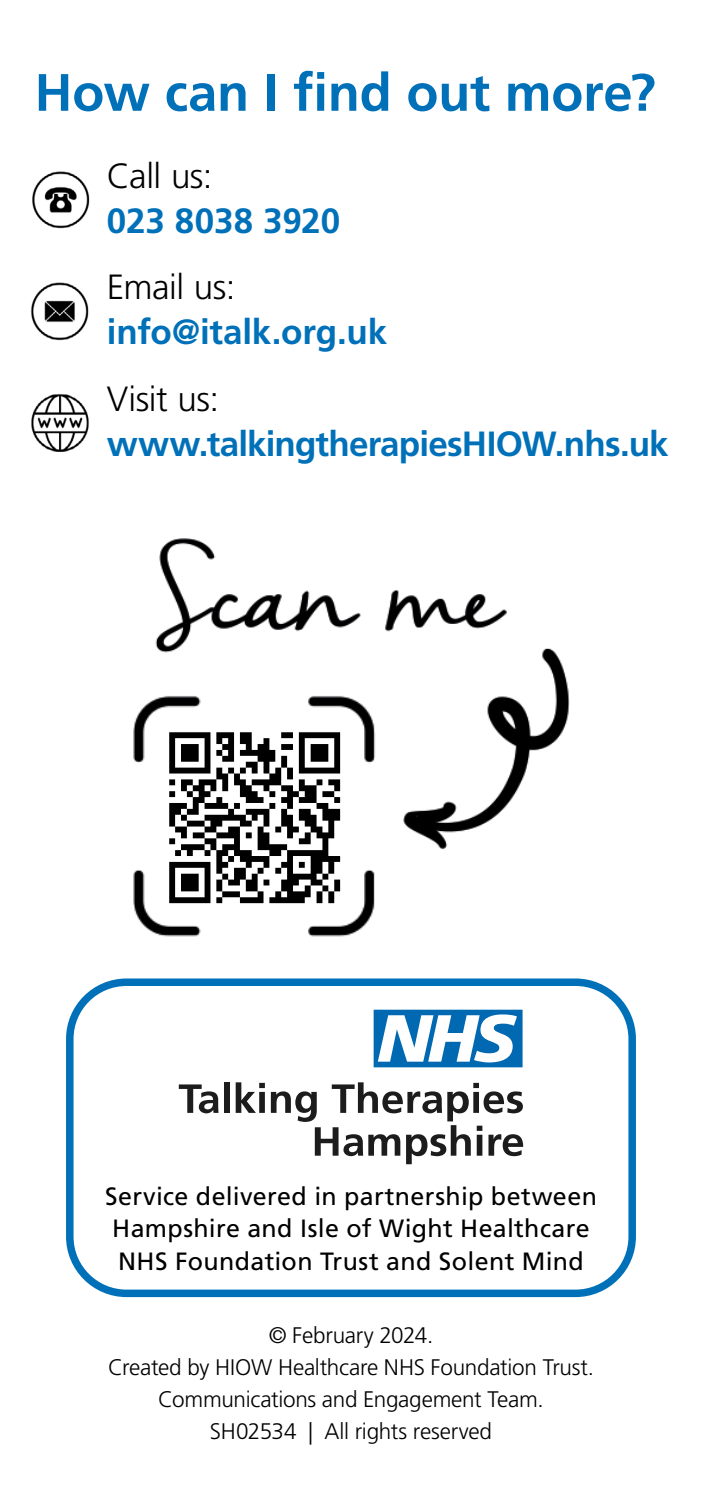
<style>
.page{position:relative;width:702px;height:1489px;background:#fff}
.page>*{position:absolute;margin:0;border:0;box-sizing:border-box;transform-origin:0 0}
.t1{font:700 52.5px "Frutiger LT Std";letter-spacing:-.005em;color:#0071b9}
.t2{font:700 35px "Frutiger LT Std";letter-spacing:-.015em;color:#0071b9}
.t3{font:300 35px "Frutiger LT Std";letter-spacing:-.015em;color:#000}
.t4{font:25px/32.5px "Frutiger LT Std";letter-spacing:.015em;color:#000}
.t5{font:300 22.5px/32px "Frutiger LT Std";letter-spacing:-.015em;color:#000;text-align:center}
</style>
<div class="page">
<img style="left:155px;top:538px;width:415px;height:311px">
<svg style="left:373px;top:1009px;width:149px;height:58px"></svg>
<svg style="left:179px;top:1084px;width:39px;height:29px"></svg>
<div style="left:224px;top:1082px;width:5px;height:30px;background:#1c1c1c"></div>
<svg style="left:236px;top:1082px;width:29px;height:30px"></svg>
<div style="left:259px;top:1091px;width:6px;height:21px;background:#1c1c1c"></div>
<svg style="left:271px;top:1082px;width:252px;height:82px"></svg>
<img style="left:32px;top:171px;width:58px;height:58px">
<img style="left:31px;top:282px;width:58px;height:59px">
<img style="left:31px;top:394px;width:58px;height:58px">
<div style="left:66px;top:978px;width:570px;height:318px;border:8px solid #0071b9;border-radius:57px"></div>
<img style="left:133px;top:660px;width:265px;height:277px">
<svg style="left:167px;top:729px;width:177px;height:177px"></svg>
<h1 class="t1" style="left:35px;top:71px;width:622px">How can I find out more?</h1>
<h2 class="t3" style="left:107px;top:161px;width:107px">Call us:</h2>
<h2 class="t2" style="left:107px;top:206px;width:235px">023 8038 3920</h2>
<h2 class="t3" style="left:107px;top:273px;width:130px">Email us:</h2>
<h2 class="t2" style="left:107px;top:318px;width:282px">info@italk.org.uk</h2>
<h2 class="t3" style="left:107px;top:384px;width:114px">Visit us:</h2>
<h2 class="t2" style="left:107px;top:429px;width:563px">www.talkingtherapiesHIOW.nhs.uk</h2>
<p class="t4" style="left:105px;top:1181px;width:493px">Service delivered in partnership between<br>Hampshire and Isle of Wight Healthcare<br>NHS Foundation Trust and Solent Mind</p>
<p class="t5" style="left:108px;top:1321px;width:487px">© February 2024.<br>Created by HIOW Healthcare NHS Foundation Trust.<br>Communications and Engagement Team.<br>SH02534 | All rights reserved</p>
</div>
